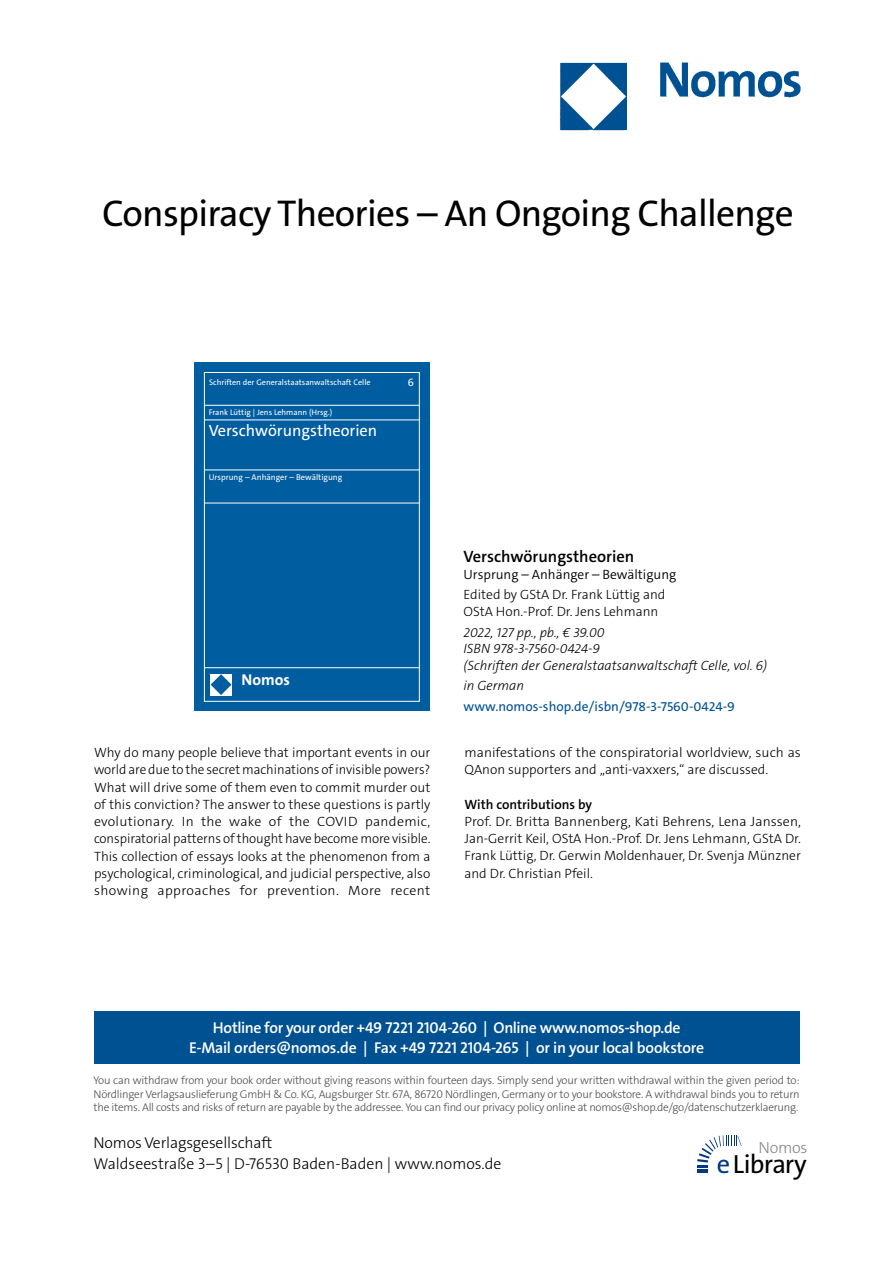
<style>
.page{position:relative;width:893px;height:1263px;background:#fff}
.page>*{position:absolute;margin:0;border:0;box-sizing:border-box;transform-origin:0 0}
.t1{font:37.5px "The Sans Os F";letter-spacing:-.02em;color:#000}
.t2{font:26.4px "The Sans Os F";letter-spacing:-.03em;color:#000}
.t3{font:600 16.5px "The Sans C5";color:#000}
.t4{font:16.35px "The Sans C5";color:#fff}
.t5{font:300 16.2px "The Sans Os F";letter-spacing:-.02em;color:#87888a}
.t6{font:600 15.75px/21px "The Sans Os F";letter-spacing:-.02em;color:#fff;text-align:center}
.t7{font:300 15.75px/21px "The Sans Os F";color:#000}
.t8{font:700 15.75px "The Sans C5";color:#fff}
.t9{font:300 13.5px/17.2px "The Sans C5";color:#000}
.t10{font:italic 300 13.5px/16.5px "The Sans C5";color:#000}
.t11{font:13.5px "The Sans C5";color:#005192}
.t12{font:300 13.5px "The Sans C5";color:#000}
.t13{font:600 13.5px "The Sans C5";color:#000}
.t14{font:300 11.25px/13.5px "The Sans Os F";letter-spacing:-.02em;color:#4b4b4d;text-align:justify}
.t15{font:10.8px "The Sans C5";color:#fff}
.t16{font:8.4px "The Sans C5";color:#fff}
.t17{font:8.1px "The Sans C5";color:#fff}
.s1{color:#003882}
</style>
<div class="page">
<div style="left:94px;top:1011px;width:705px;height:52px;background:#005192"></div>
<svg style="left:697px;top:1135px;width:45px;height:38px"></svg>
<img style="left:559px;top:62px;width:242px;height:69px">
<div style="left:194px;top:362px;width:236px;height:349px;background:#005ea0"></div>
<div style="left:204px;top:372px;width:216px;height:329px;border:1px solid #fff"></div>
<hr style="left:204px;top:405px;width:216px;height:1px;background:#fff">
<hr style="left:204px;top:420px;width:216px;height:1px;background:#fff">
<hr style="left:204px;top:470px;width:216px;height:1px;background:#fff">
<hr style="left:204px;top:503px;width:216px;height:1px;background:#fff">
<hr style="left:204px;top:667px;width:216px;height:1px;background:#fff">
<div style="left:210px;top:674px;width:22px;height:21px;background:#fff"></div>
<svg style="left:211px;top:674px;width:20px;height:21px"></svg>
<h1 class="t1" style="left:102px;top:199px;width:693px">Conspiracy Theories – An Ongoing Challenge</h1>
<p class="t17" style="left:209px;top:377px;width:163px">Schriften der Generalstaatsanwaltschaft Celle</p>
<p class="t15" style="left:408px;top:375px;width:8px">6</p>
<p class="t17" style="left:209px;top:407px;width:125px">Frank Lüttig | Jens Lehmann (Hrsg.)</p>
<p class="t4" style="left:209px;top:419px;width:170px">Verschwörungstheorien</p>
<p class="t16" style="left:209px;top:472px;width:135px">Ursprung – Anhänger – Bewältigung</p>
<p class="t8" style="left:242px;top:669px;width:50px">Nomos</p>
<p class="t3" style="left:463px;top:546px;width:172px">Verschwörungstheorien</p>
<p class="t12" style="left:463px;top:565px;width:214px">Ursprung – Anhänger – Bewältigung</p>
<p class="t9" style="left:463px;top:587px;width:203px;line-height:16.5px">Edited by GStA Dr. Frank Lüttig and<br>OStA Hon.-Prof. Dr. Jens Lehmann</p>
<p class="t10" style="left:463px;top:624px;width:305px">2022, 127 pp., pb., € 39.00<br>ISBN 978-3-7560-0424-9<br>(Schriften der Generalstaatsanwaltschaft Celle, vol. 6)</p>
<p class="t10" style="left:463px;top:678px;width:62px">in German</p>
<p class="t11" style="left:463px;top:698px;width:273px">www.nomos-shop.de/isbn/978-3-7560-0424-9</p>
<p class="t9" style="left:94px;top:744px;width:338px;text-align:justify">Why do many people believe that important events in our world are due to the secret machinations of invisible powers?<br>What will drive some of them even to commit murder out of this conviction? The answer to these questions is partly evolutionary. In the wake of the COVID pandemic, conspiratorial patterns of thought have become more visible.<br>This collection of essays looks at the phenomenon from a psychological, criminological, and judicial perspective, also showing approaches for prevention. More recent</p>
<p class="t9" style="left:464px;top:744px;width:338px">manifestations of the conspiratorial worldview, such as<br>QAnon supporters and „anti-vaxxers,“ are discussed.</p>
<p class="t13" style="left:464px;top:795px;width:129px">With contributions by</p>
<p class="t9" style="left:464px;top:813px;width:338px;text-align:justify">Prof. Dr. Britta Bannenberg, Kati Behrens, Lena Janssen, Jan-Gerrit Keil, OStA Hon.-Prof. Dr. Jens Lehmann, GStA Dr.<br>Frank Lüttig, Dr. Gerwin Moldenhauer, Dr. Svenja Münzner and Dr. Christian Pfeil.</p>
<p class="t6" style="left:189px;top:1017px;width:517px">Hotline for your order +49 7221 2104-260 | Online www.nomos-shop.de<br>E-Mail orders@nomos.de | Fax +49 7221 2104-265 | or in your local bookstore</p>
<p class="t14" style="left:94px;top:1074px;width:708px">You can withdraw from your book order without giving reasons within fourteen days. Simply send your written withdrawal within the given period to:<br>Nördlinger Verlagsauslieferung GmbH &amp; Co. KG, Augsburger Str. 67A, 86720 Nördlingen, Germany or to your bookstore. A withdrawal binds you to return the items. All costs and risks of return are payable by the addressee. You can find our privacy policy online at nomos@shop.de/go/datenschutzerklaerung.</p>
<p class="t7" style="left:94px;top:1133px;width:409px">Nomos Verlagsgesellschaft<br>Waldseestraße 3–5 | D-76530 Baden-Baden | www.nomos.de</p>
<p class="t5" style="left:758px;top:1137px;width:51px">Nomos</p>
<h2 class="t2" style="left:717px;top:1153px;width:91px"><span class="s1">e</span>Library</h2>
</div>
